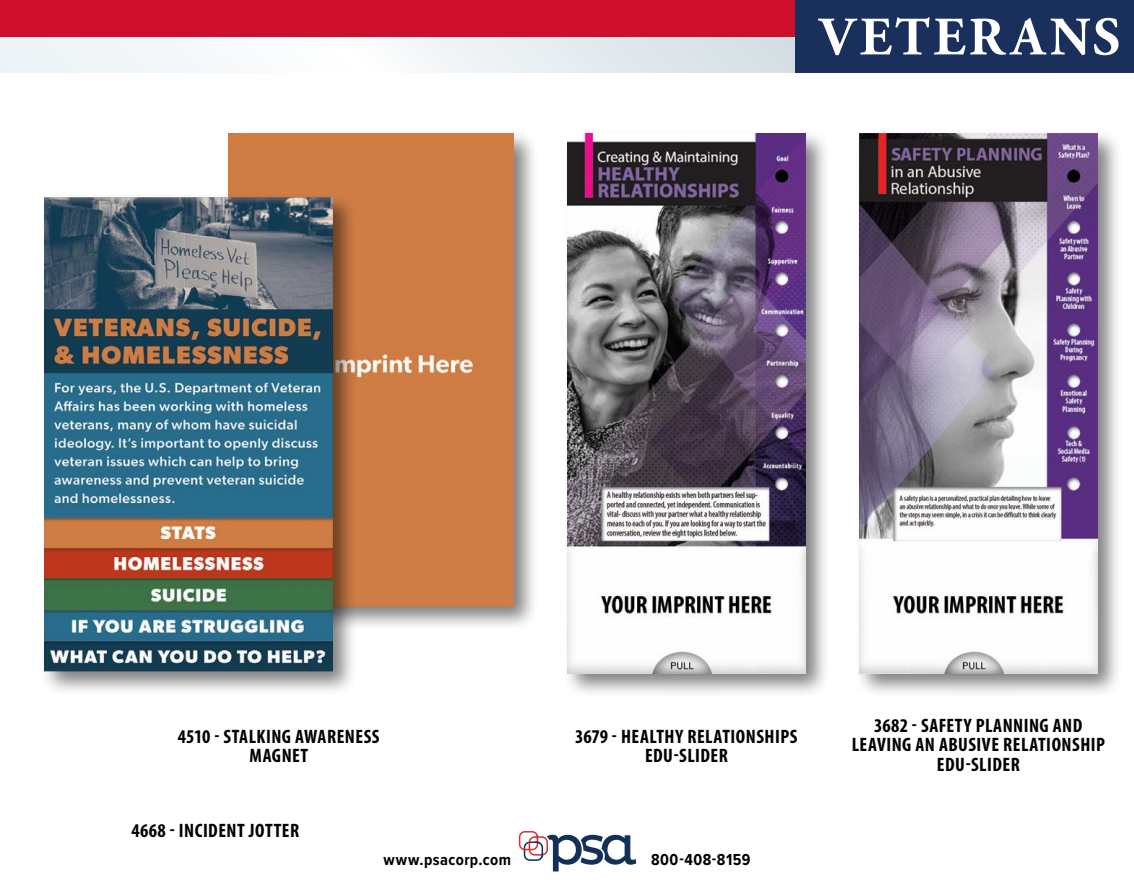
<style>
.page{position:relative;width:1134px;height:891px;background:#fff}
.page>*{position:absolute;margin:0;border:0;box-sizing:border-box;transform-origin:0 0}
.t1{font:700 54px "Adobe Garamond Pro";letter-spacing:.07em;color:#fff}
.t2{font:700 condensed 19.5px/19.5px "Myriad Pro";letter-spacing:.025em;color:#000;text-align:center}
.t3{font:700 16.5px "Proxima Nova Cond";letter-spacing:.03em;color:#000}
</style>
<div class="page">
<div style="left:0;top:0;width:1134px;height:73px;background:#1a305c"></div>
<svg style="left:0;top:36px;width:795px;height:37px;background:#ecebef"></svg>
<div style="left:0;top:0;width:795px;height:36px;background:#ce0e2d"></div>
<svg style="left:519px;top:831px;width:117px;height:40px"></svg>
<div style="left:224px;top:128px;width:315px;height:504px;background:#000;opacity:.5"></div>
<div style="left:228px;top:133px;width:285px;height:473px;background:#cf7d45"></div>
<div style="left:40px;top:193px;width:318px;height:503px;background:#000;opacity:.5"></div>
<img style="left:44px;top:197px;width:288px;height:476px">
<div style="left:563px;top:128px;width:268px;height:571px;background:#000;opacity:.5"></div>
<img style="left:567px;top:133px;width:238px;height:540px">
<div style="left:855px;top:128px;width:268px;height:571px;background:#000;opacity:.5"></div>
<img style="left:859px;top:133px;width:238px;height:540px">
<h1 class="t1" style="left:820px;top:6px;width:302px">VETERANS</h1>
<p class="t2" style="left:178px;top:726px;width:203px">4510 - STALKING AWARENESS<br>MAGNET</p>
<p class="t2" style="left:852px;top:715px;width:255px">3682 - SAFETY PLANNING AND<br>LEAVING AN ABUSIVE RELATIONSHIP<br>EDU-SLIDER</p>
<p class="t2" style="left:575px;top:726px;width:224px">3679 - HEALTHY RELATIONSHIPS<br>EDU-SLIDER</p>
<p class="t2" style="left:132px;top:821px;width:169px">4668 - INCIDENT JOTTER</p>
<p class="t3" style="left:384px;top:847px;width:129px">www.psacorp.com</p>
<p class="t3" style="left:651px;top:847px;width:101px">800-408-8159</p>
</div>
